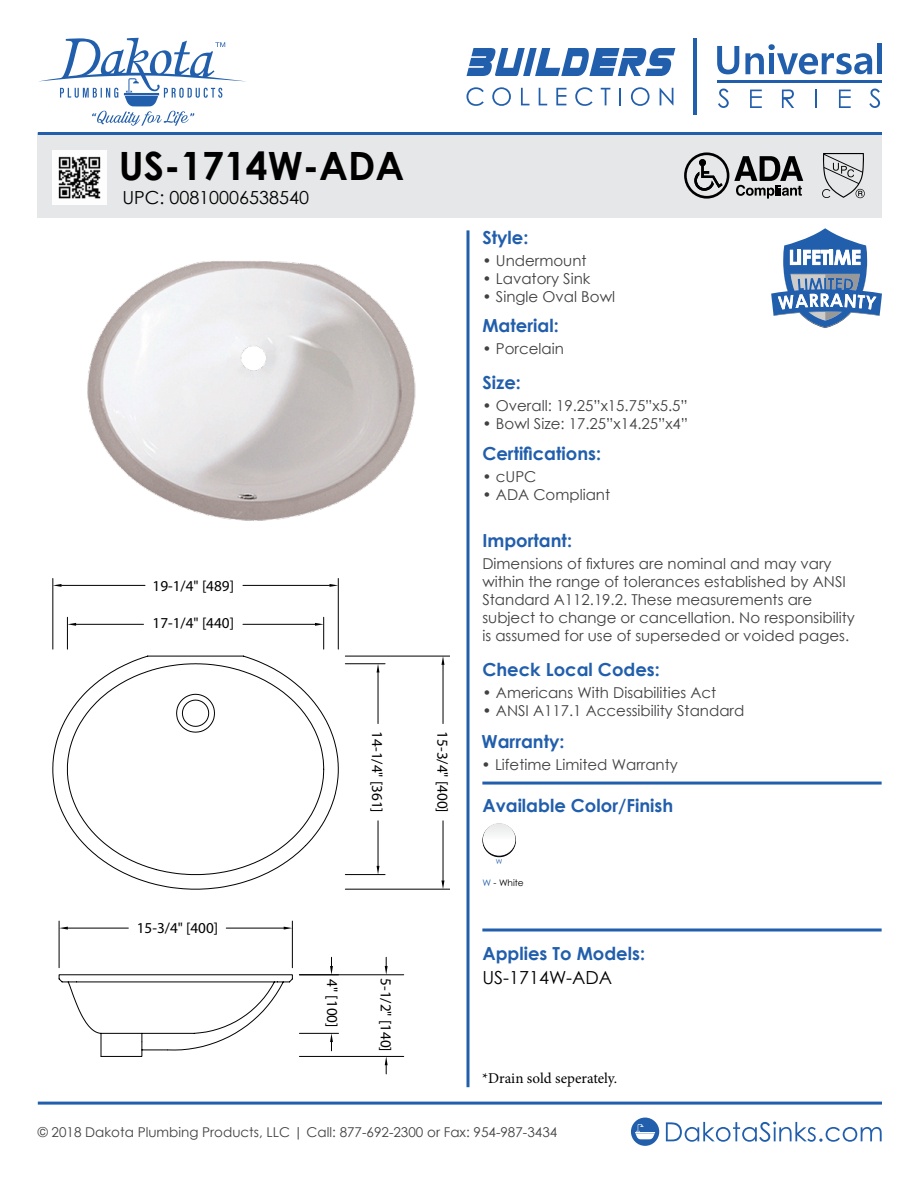
<style>
.page{position:relative;width:918px;height:1188px;background:#fff}
.page>*{position:absolute;margin:0;border:0;box-sizing:border-box;transform-origin:0 0}
.t1{font:700 39px "Century Gothic";color:#000}
.t2{font:700 18px "Century Gothic";color:#215eac}
.t3{font:18px "Century Gothic";color:#000}
.t4{font:15.15px "Myriad Pro";color:#000}
.t5{font:15px/18px "Century Gothic";color:#414042}
.t6{font:15px "Minion Pro";color:#000}
.t7{font:13.5px "Century Gothic";color:#414042}
.t8{font:9px "Century Gothic";color:#000}
.t9{font:6.9px "Century Gothic";color:#215eac}
.s1{color:#215eac}
</style>
<div class="page">
<div style="left:38px;top:134px;width:844px;height:84px;background:#e6e7e8"></div>
<hr style="left:38px;top:132px;width:844px;height:3px;background:#215eac">
<hr style="left:38px;top:1102px;width:844px;height:3px;background:#215eac">
<svg style="left:822px;top:153px;width:43px;height:45px"></svg>
<svg style="left:466px;top:230px;width:4px;height:857px"></svg>
<svg style="left:717px;top:46px;width:22px;height:28px"></svg>
<svg style="left:745px;top:44px;width:127px;height:30px"></svg>
<div style="left:877px;top:43px;width:5px;height:31px;background:#215eac"></div>
<hr style="left:717px;top:80px;width:165px;height:3px;background:#215eac">
<svg style="left:718px;top:89px;width:11px;height:19px"></svg>
<svg style="left:750px;top:90px;width:12px;height:18px"></svg>
<svg style="left:782px;top:89px;width:12px;height:19px"></svg>
<svg style="left:815px;top:90px;width:2px;height:18px"></svg>
<svg style="left:839px;top:90px;width:12px;height:18px"></svg>
<svg style="left:869px;top:89px;width:11px;height:19px"></svg>
<hr style="left:693px;top:38px;width:4px;height:77px;background:#215eac">
<svg style="left:467px;top:48px;width:208px;height:28px"></svg>
<svg style="left:466px;top:87px;width:18px;height:19px"></svg>
<svg style="left:492px;top:87px;width:19px;height:19px"></svg>
<svg style="left:521px;top:88px;width:9px;height:17px"></svg>
<svg style="left:539px;top:88px;width:8px;height:17px"></svg>
<svg style="left:556px;top:88px;width:10px;height:17px"></svg>
<svg style="left:575px;top:87px;width:18px;height:19px"></svg>
<svg style="left:601px;top:88px;width:9px;height:17px"></svg>
<svg style="left:619px;top:88px;width:2px;height:17px"></svg>
<svg style="left:631px;top:87px;width:19px;height:19px"></svg>
<svg style="left:660px;top:88px;width:13px;height:17px"></svg>
<svg style="left:38px;top:38px;width:208px;height:88px"></svg>
<svg style="left:666px;top:1122px;width:216px;height:20px"></svg>
<svg style="left:631px;top:1118px;width:28px;height:28px"></svg>
<img style="left:87px;top:261px;width:329px;height:260px">
<hr style="left:299px;top:1056px;width:105px;height:1px;background:#000">
<hr style="left:299px;top:974px;width:105px;height:1px;background:#000">
<svg style="left:53px;top:578px;width:286px;height:312px"></svg>
<svg style="left:53px;top:584px;width:9px;height:3px"></svg>
<svg style="left:329px;top:584px;width:9px;height:3px"></svg>
<hr style="left:243px;top:624px;width:72px;height:1px;background:#000">
<hr style="left:76px;top:624px;width:68px;height:1px;background:#000">
<hr style="left:323px;top:617px;width:1px;height:32px;background:#000">
<hr style="left:67px;top:617px;width:1px;height:32px;background:#000">
<svg style="left:67px;top:623px;width:9px;height:3px"></svg>
<svg style="left:315px;top:623px;width:9px;height:3px"></svg>
<hr style="left:443px;top:821px;width:1px;height:59px;background:#000">
<hr style="left:443px;top:665px;width:1px;height:59px;background:#000">
<hr style="left:345px;top:889px;width:105px;height:1px;background:#000">
<hr style="left:345px;top:656px;width:105px;height:1px;background:#000">
<svg style="left:441px;top:656px;width:3px;height:9px"></svg>
<svg style="left:441px;top:880px;width:3px;height:9px"></svg>
<hr style="left:378px;top:821px;width:1px;height:45px;background:#000">
<hr style="left:378px;top:673px;width:1px;height:51px;background:#000">
<hr style="left:345px;top:874px;width:40px;height:1px;background:#000">
<hr style="left:345px;top:663px;width:40px;height:1px;background:#000">
<svg style="left:377px;top:664px;width:2px;height:9px"></svg>
<svg style="left:377px;top:866px;width:2px;height:9px"></svg>
<svg style="left:58px;top:920px;width:281px;height:137px"></svg>
<svg style="left:385px;top:957px;width:3px;height:18px"></svg>
<svg style="left:385px;top:1056px;width:3px;height:18px"></svg>
<svg style="left:482px;top:928px;width:400px;height:4px"></svg>
<hr style="left:482px;top:782px;width:400px;height:3px;background:#215eac">
<svg style="left:771px;top:228px;width:111px;height:100px"></svg>
<img style="left:53px;top:150px;width:54px;height:54px">
<svg style="left:482px;top:827px;width:34px;height:30px"></svg>
<svg style="left:483px;top:823px;width:32px;height:33px"></svg>
<svg style="left:684px;top:152px;width:119px;height:47px"></svg>
<h1 class="t1" style="left:119px;top:136px;width:287px">US-1714W-ADA</h1>
<p class="t3" style="left:122px;top:185px;width:188px">UPC: 00810006538540</p>
<p class="t4" style="left:153px;top:576px;width:83px">19-1/4" [489]</p>
<p class="t4" style="left:153px;top:614px;width:83px">17-1/4" [440]</p>
<p class="t4" style="left:137px;top:919px;width:83px">15-3/4" [400]</p>
<p class="t4" style="left:387px;top:731px;width:83px;rotate:90deg">14-1/4" [361]</p>
<p class="t4" style="left:452px;top:731px;width:83px;rotate:90deg">15-3/4" [400]</p>
<p class="t4" style="left:342px;top:979px;width:50px;rotate:90deg">4" [100]</p>
<p class="t4" style="left:395px;top:978px;width:75px;rotate:90deg">5-1/2" [140]</p>
<p class="t2" style="left:482px;top:224px;width:48px">Style:</p>
<p class="t5" style="left:482px;top:251px;width:106px">• Undermount</p>
<p class="t5" style="left:482px;top:269px;width:110px">• Lavatory Sink</p>
<p class="t5" style="left:482px;top:287px;width:134px">• Single Oval Bowl</p>
<p class="t2" style="left:482px;top:312px;width:78px">Material:</p>
<p class="t5" style="left:482px;top:340px;width:83px">• Porcelain</p>
<p class="t2" style="left:482px;top:369px;width:40px">Size:</p>
<p class="t5" style="left:482px;top:397px;width:207px">• Overall: 19.25”x15.75”x5.5”</p>
<p class="t5" style="left:482px;top:415px;width:207px">• Bowl Size: 17.25”x14.25”x4”</p>
<p class="t2" style="left:482px;top:440px;width:120px">Certifications:</p>
<p class="t5" style="left:482px;top:468px;width:56px">• cUPC</p>
<p class="t5" style="left:482px;top:486px;width:129px">• ADA Compliant</p>
<p class="t2" style="left:482px;top:527px;width:91px">Important:</p>
<p class="t5" style="left:482px;top:554px;width:374px">Dimensions of fixtures are nominal and may vary within the range of tolerances established by ANSI Standard A112.19.2. These measurements are subject to change or cancellation. No responsibility is assumed for use of superseded or voided pages.</p>
<p class="t2" style="left:482px;top:655px;width:179px">Check Local Codes:</p>
<p class="t5" style="left:482px;top:683px;width:235px">• Americans With Disabilities Act</p>
<p class="t5" style="left:482px;top:701px;width:264px">• ANSI A117.1 Accessibility Standard</p>
<p class="t2" style="left:482px;top:728px;width:85px">Warranty:</p>
<p class="t5" style="left:482px;top:755px;width:198px">• Lifetime Limited Warranty</p>
<p class="t2" style="left:482px;top:792px;width:192px">Available Color/Finish</p>
<p class="t9" style="left:496px;top:857px;width:8px">W</p>
<p class="t8" style="left:482px;top:876px;width:43px"><span class="s1">W</span> - White</p>
<p class="t2" style="left:482px;top:939px;width:164px">Applies To Models:</p>
<p class="t3" style="left:482px;top:965px;width:131px">US-1714W-ADA</p>
<p class="t6" style="left:482px;top:1068px;width:136px">*Drain sold seperately.</p>
<p class="t7" style="left:38px;top:1122px;width:521px">© 2018 Dakota Plumbing Products, LLC | Call: 877-692-2300 or Fax: 954-987-3434</p>
</div>
